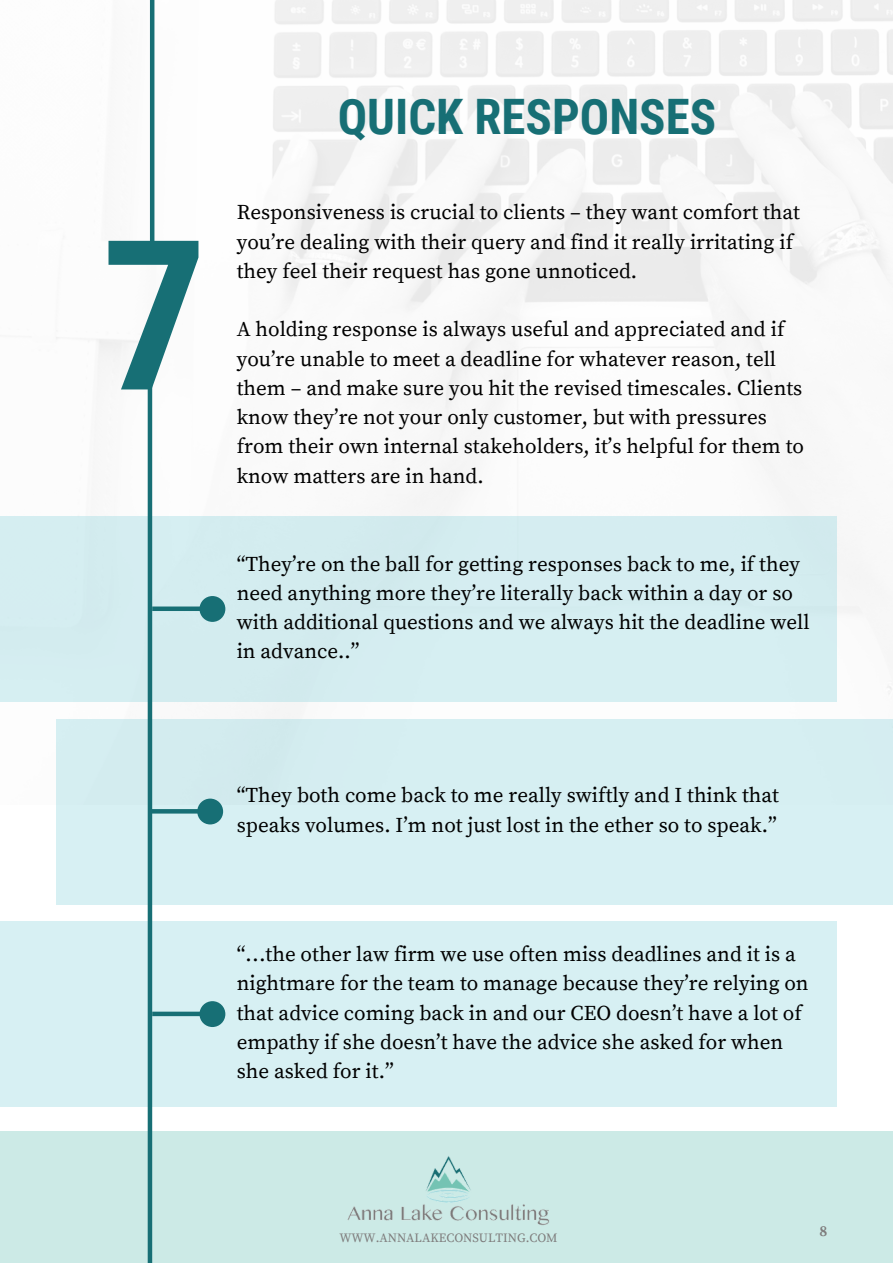
<style>
.page{position:relative;width:893px;height:1264px;background:#fff}
.page>*{position:absolute;margin:0;border:0;box-sizing:border-box;transform-origin:0 0}
.t1{font:700 208.95px "Roboto Condensed";color:#176f75}
.t2{font:700 48.9px "Roboto Condensed";color:#176f75}
.t3{font:21px/29.2px "Source Serif Pro";color:#000}
.t4{font:700 15px "Source Serif Pro";color:#7e7c7c}
.t5{font:12.6px "Source Serif Pro";color:#7e7c7c}
</style>
<div class="page">
<div style="left:0;top:1130px;width:892px;height:132px;background:#cceae6"></div>
<hr style="left:150px;top:0;width:4px;height:257px;background:#176f75">
<div style="left:56px;top:718px;width:836px;height:186px;background:#d7f0f3"></div>
<div style="left:0;top:921px;width:836px;height:185px;background:#d7f0f3"></div>
<img style="left:347px;top:1156px;width:202px;height:70px">
<div style="left:152px;top:1011px;width:60px;height:5px;background:#176f75"></div>
<div style="left:199px;top:1001px;width:26px;height:26px;background:#176f75;border-radius:50%"></div>
<div style="left:0;top:516px;width:836px;height:185px;background:#d5edf1"></div>
<div style="left:152px;top:606px;width:60px;height:5px;background:#176f75"></div>
<div style="left:199px;top:596px;width:26px;height:26px;background:#176f75;border-radius:50%"></div>
<svg style="left:152px;top:809px;width:45px;height:4px"></svg>
<div style="left:197px;top:798px;width:26px;height:26px;background:#176f75;border-radius:50%"></div>
<hr style="left:148px;top:345px;width:4px;height:917px;background:#176f75">
<h1 class="t1" style="left:102px;top:196px;width:107px">7</h1>
<h2 class="t2" style="left:337px;top:89px;width:380px">QUICK RESPONSES</h2>
<p class="t3" style="left:237px;top:199px;width:565px">Responsiveness is crucial to clients – they want comfort that you’re dealing with their query and find it really irritating if they feel their request has gone unnoticed.</p>
<p class="t3" style="left:237px;top:316px;width:568px">A holding response is always useful and appreciated and if you’re unable to meet a deadline for whatever reason, tell them – and make sure you hit the revised timescales. Clients know they’re not your only customer, but with pressures from their own internal stakeholders, it’s helpful for them to know matters are in hand.</p>
<p class="t3" style="left:237px;top:550px;width:574px">“They’re on the ball for getting responses back to me, if they need anything more they’re literally back within a day or so with additional questions and we always hit the deadline well in advance..”</p>
<p class="t3" style="left:237px;top:781px;width:543px">“They both come back to me really swiftly and I think that speaks volumes. I’m not just lost in the ether so to speak.”</p>
<p class="t3" style="left:237px;top:940px;width:573px">“…the other law firm we use often miss deadlines and it is a nightmare for the team to manage because they’re relying on that advice coming back in and our CEO doesn’t have a lot of empathy if she doesn’t have the advice she asked for when she asked for it.”</p>
<p class="t5" style="left:339px;top:1230px;width:220px">WWW.ANNALAKECONSULTING.COM</p>
<p class="t4" style="left:819px;top:1222px;width:9px">8</p>
</div>
